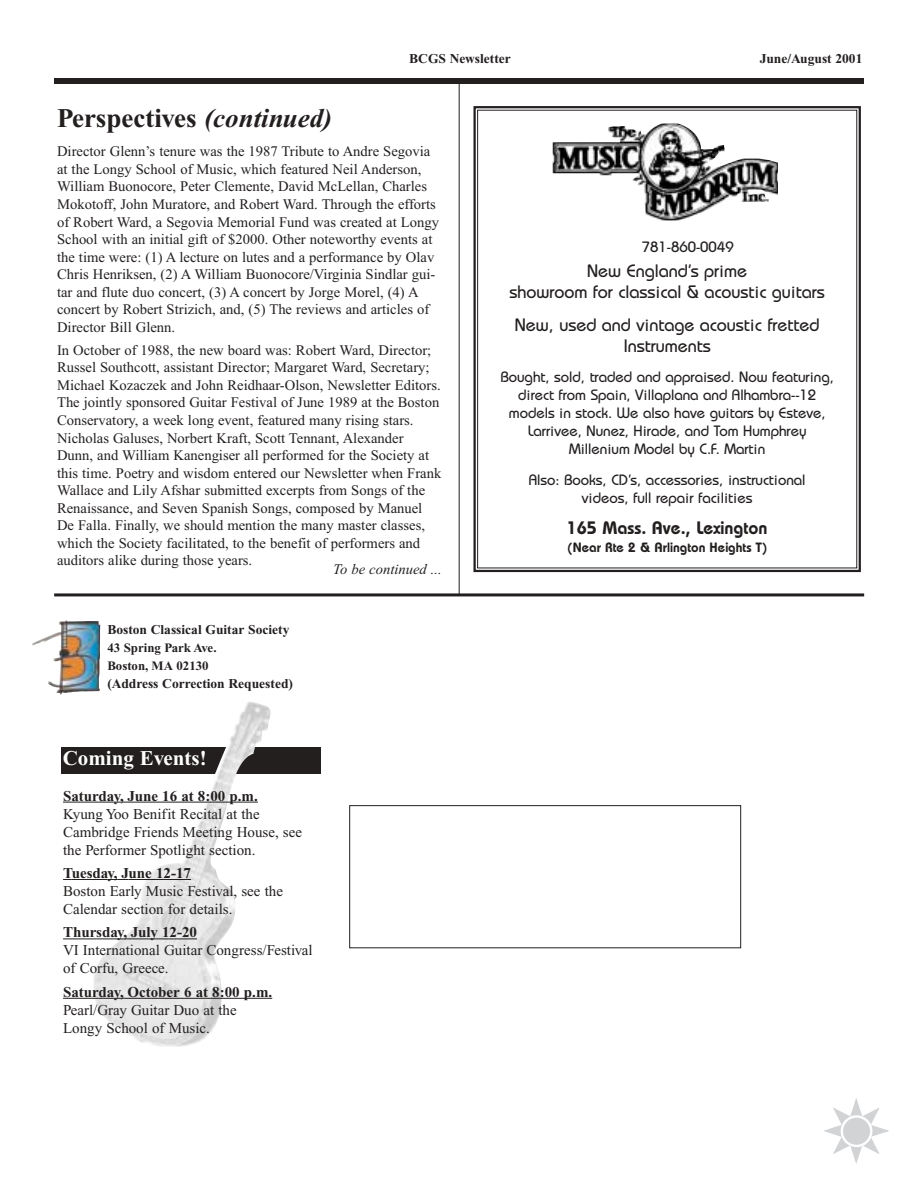
<style>
.page{position:relative;width:918px;height:1188px;background:#fff}
.page>*{position:absolute;margin:0;border:0;box-sizing:border-box;transform-origin:0 0}
.t1{font:700 27px "Times New Roman";color:#231f1f}
.t2{font:700 21px "Times New Roman";color:#fff}
.t3{font:500 18px/21.6px "Bauhaus";color:#231f1f;text-align:center}
.t4{font:600 18px "Bauhaus";color:#231f1f}
.t5{font:500 15px/18px "Bauhaus";color:#231f1f;text-align:center}
.t6{font:15px/18px "Times New Roman";color:#231f1f}
.t7{font:700 15px "Times New Roman";color:#231f1f}
.t8{font:14.7px/17.5px "Times New Roman";color:#231f1f}
.t9{font:italic 14.7px "Times New Roman";color:#231f1f}
.t10{font:700 13.5px "Times New Roman";color:#231f1f}
.t11{font:600 13.5px "Bauhaus";color:#231f1f}
.t12{font:700 12.9px/18px "Times New Roman";color:#231f1f}
.s1{font-style:italic}
</style>
<div class="page">
<div style="left:61px;top:747px;width:260px;height:27px;background:#231f1f"></div>
<img style="left:93px;top:702px;width:179px;height:345px">
<div style="left:54px;top:78px;width:810px;height:6px;background:#231f1f"></div>
<hr style="left:54px;top:593px;width:810px;height:3px;background:#231f1f">
<hr style="left:459px;top:82px;width:1px;height:513px;background:#231f1f">
<img style="left:32px;top:620px;width:68px;height:75px">
<div style="left:349px;top:805px;width:392px;height:143px;border:1px solid #231f1f"></div>
<svg style="left:823px;top:1098px;width:66px;height:66px"></svg>
<div style="left:841px;top:1115px;width:31px;height:32px;border:2px solid #fff;border-radius:50%"></div>
<img style="left:552px;top:123px;width:226px;height:98px">
<div style="left:473px;top:106px;width:388px;height:466px;border:2px solid #231f1f"></div>
<hr style="left:63px;top:802px;width:36px;height:1px;background:#231f1f">
<svg style="left:99px;top:802px;width:36px;height:1px"></svg>
<hr style="left:135px;top:802px;width:123px;height:1px;background:#231f1f">
<hr style="left:72px;top:879px;width:36px;height:1px;background:#231f1f">
<svg style="left:108px;top:879px;width:21px;height:1px"></svg>
<hr style="left:129px;top:879px;width:62px;height:1px;background:#231f1f">
<hr style="left:63px;top:939px;width:33px;height:1px;background:#231f1f">
<svg style="left:96px;top:939px;width:54px;height:1px"></svg>
<hr style="left:150px;top:939px;width:47px;height:1px;background:#231f1f">
<hr style="left:63px;top:998px;width:36px;height:1px;background:#231f1f">
<svg style="left:99px;top:998px;width:24px;height:1px"></svg>
<hr style="left:123px;top:998px;width:149px;height:1px;background:#231f1f">
<p class="t10" style="left:409px;top:54px;width:103px">BCGS Newsletter</p>
<p class="t10" style="left:760px;top:54px;width:104px">June/August 2001</p>
<h1 class="t1" style="left:57px;top:108px;width:277px">Perspectives <span class="s1">(continued)</span></h1>
<p class="t8" style="left:57px;top:144px;width:383px">Director Glenn’s tenure was the 1987 Tribute to Andre Segovia at the Longy School of Music, which featured Neil Anderson, William Buonocore, Peter Clemente, David McLellan, Charles Mokotoff, John Muratore, and Robert Ward. Through the efforts of Robert Ward, a Segovia Memorial Fund was created at Longy School with an initial gift of $2000. Other noteworthy events at the time were: (1) A lecture on lutes and a performance by Olav Chris Henriksen, (2) A William Buonocore/Virginia Sindlar gui&shy;tar and flute duo concert, (3) A concert by Jorge Morel, (4) A concert by Robert Strizich, and, (5) The reviews and articles of Director Bill Glenn.</p>
<p class="t8" style="left:57px;top:343px;width:386px">In October of 1988, the new board was: Robert Ward, Director; Russel Southcott, assistant Director; Margaret Ward, Secretary; Michael Kozaczek and John Reidhaar-Olson, Newsletter Editors.<br>The jointly sponsored Guitar Festival of June 1989 at the Boston Conservatory, a week long event, featured many rising stars.<br>Nicholas Galuses, Norbert Kraft, Scott Tennant, Alexander Dunn, and William Kanengiser all performed for the Society at this time. Poetry and wisdom entered our Newsletter when Frank Wallace and Lily Afshar submitted excerpts from Songs of the Renaissance, and Seven Spanish Songs, composed by Manuel De Falla. Finally, we should mention the many master classes, which the Society facilitated, to the benefit of performers and auditors alike during those years.</p>
<p class="t9" style="left:333px;top:564px;width:110px">To be continued ...</p>
<p class="t10" style="left:107px;top:625px;width:184px">Boston Classical Guitar Society</p>
<p class="t12" style="left:107px;top:640px;width:111px">43 Spring Park Ave.<br>Boston, MA 02130</p>
<p class="t10" style="left:107px;top:679px;width:187px">(Address Correction Requested)</p>
<h2 class="t2" style="left:63px;top:751px;width:145px">Coming Events!</h2>
<p class="t7" style="left:63px;top:790px;width:196px">Saturday, June 16 at 8:00 p.m.</p>
<p class="t6" style="left:63px;top:806px;width:241px">Kyung Yoo Benifit Recital at the<br>Cambridge Friends Meeting House, see the Performer Spotlight section.</p>
<p class="t7" style="left:63px;top:868px;width:130px">Tuesday, June 12-17</p>
<p class="t6" style="left:63px;top:883px;width:221px">Boston Early Music Festival, see the<br>Calendar section for details.</p>
<p class="t7" style="left:63px;top:927px;width:135px">Thursday, July 12-20</p>
<p class="t6" style="left:63px;top:943px;width:251px">VI International Guitar Congress/Festival of Corfu, Greece.</p>
<p class="t7" style="left:63px;top:987px;width:211px">Saturday, October 6 at 8:00 p.m.</p>
<p class="t6" style="left:63px;top:1002px;width:175px">Pearl/Gray Guitar Duo at the<br>Longy School of Music.</p>
<p class="t5" style="left:642px;top:239px;width:93px">781-860-0049</p>
<p class="t3" style="left:509px;top:262px;width:317px">New England’s prime<br>showroom for classical &amp; acoustic guitars</p>
<p class="t3" style="left:515px;top:316px;width:306px">New, used and vintage acoustic fretted<br>Instruments</p>
<p class="t5" style="left:500px;top:370px;width:335px">Bought, sold, traded and appraised. Now featuring, direct from Spain, Villaplana and Alhambra--12 models in stock. We also have guitars by Esteve, Larrivee, Nunez, Hirade, and Tom Humphrey Millenium Model by C.F. Martin</p>
<p class="t5" style="left:529px;top:472px;width:278px">Also: Books, CD’s, accessories, instructional videos, full repair facilities</p>
<p class="t4" style="left:567px;top:521px;width:202px">165 Mass. Ave., Lexington</p>
<p class="t11" style="left:567px;top:543px;width:203px">(Near Rte 2 &amp; Arlington Heights T)</p>
</div>
